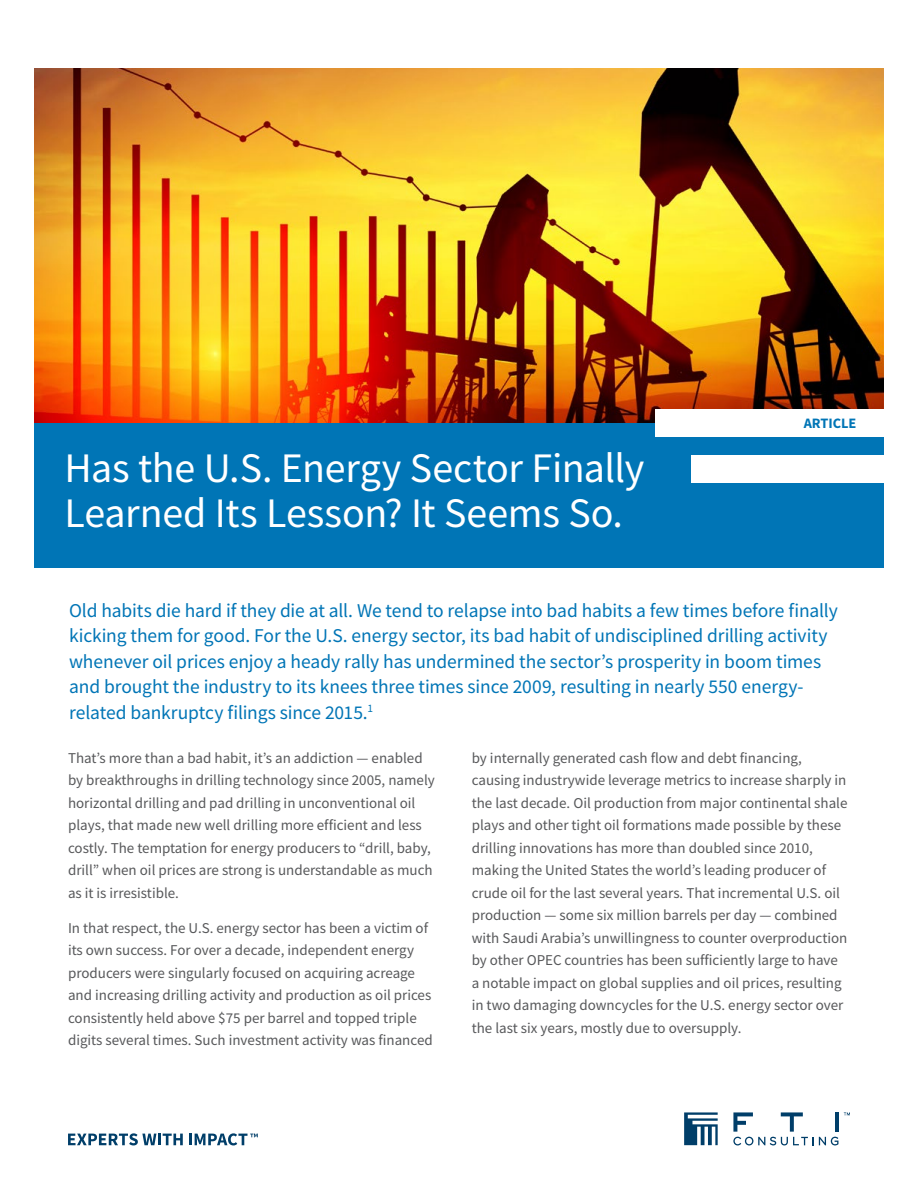
<style>
.page{position:relative;width:918px;height:1188px;background:#fff}
.page>*{position:absolute;margin:0;border:0;box-sizing:border-box;transform-origin:0 0}
.t1{font:42px/45px "Source Sans Pro";letter-spacing:-.01em;color:#fff}
.t2{font:19.5px/25.5px "Source Sans Pro";letter-spacing:-.005em;color:#0075b6}
.t3{font:15px/22.5px "Source Sans Pro";color:#57585a}
.t4{font:700 14.4px "Source Sans Pro";color:#0075b6}
</style>
<div class="page">
<img style="left:34px;top:68px;width:850px;height:355px">
<svg style="left:68px;top:1133px;width:115px;height:12px"></svg>
<svg style="left:189px;top:1133px;width:69px;height:12px"></svg>
<svg style="left:684px;top:1112px;width:34px;height:33px"></svg>
<svg style="left:844px;top:1112px;width:6px;height:3px"></svg>
<hr style="left:835px;top:1112px;width:4px;height:20px;background:#003e69">
<svg style="left:733px;top:1112px;width:105px;height:33px"></svg>
<div style="left:34px;top:423px;width:850px;height:145px;background:#0075b6"></div>
<div style="left:655px;top:409px;width:229px;height:28px;background:#fff"></div>
<div style="left:691px;top:455px;width:193px;height:27px;background:#fff"></div>
<h1 class="t1" style="left:65px;top:446px;width:581px">Has the U.S. Energy Sector Finally<br>Learned Its Lesson? It Seems So.</h1>
<p class="t4" style="left:804px;top:413px;width:54px">ARTICLE</p>
<p class="t2" style="left:69px;top:597px;width:770px">Old habits die hard if they die at all. We tend to relapse into bad habits a few times before finally kicking them for good. For the U.S. energy sector, its bad habit of undisciplined drilling activity whenever oil prices enjoy a heady rally has undermined the sector’s prosperity in boom times and brought the industry to its knees three times since 2009, resulting in nearly 550 energy&shy;related bankruptcy filings since 2015.<sup>1</sup></p>
<p class="t3" style="left:68px;top:746px;width:368px">That’s more than a bad habit, it’s an addiction — enabled by breakthroughs in drilling technology since 2005, namely horizontal drilling and pad drilling in unconventional oil plays, that made new well drilling more efficient and less costly. The temptation for energy producers to “drill, baby, drill” when oil prices are strong is understandable as much as it is irresistible.</p>
<p class="t3" style="left:68px;top:917px;width:366px">In that respect, the U.S. energy sector has been a victim of its own success. For over a decade, independent energy producers were singularly focused on acquiring acreage and increasing drilling activity and production as oil prices consistently held above $75 per barrel and topped triple digits several times. Such investment activity was financed</p>
<p class="t3" style="left:472px;top:746px;width:377px">by internally generated cash flow and debt financing, causing industrywide leverage metrics to increase sharply in the last decade. Oil production from major continental shale plays and other tight oil formations made possible by these drilling innovations has more than doubled since 2010, making the United States the world’s leading producer of crude oil for the last several years. That incremental U.S. oil production — some six million barrels per day — combined with Saudi Arabia’s unwillingness to counter overproduction by other OPEC countries has been sufficiently large to have a notable impact on global supplies and oil prices, resulting in two damaging downcycles for the U.S. energy sector over the last six years, mostly due to oversupply.</p>
</div>
